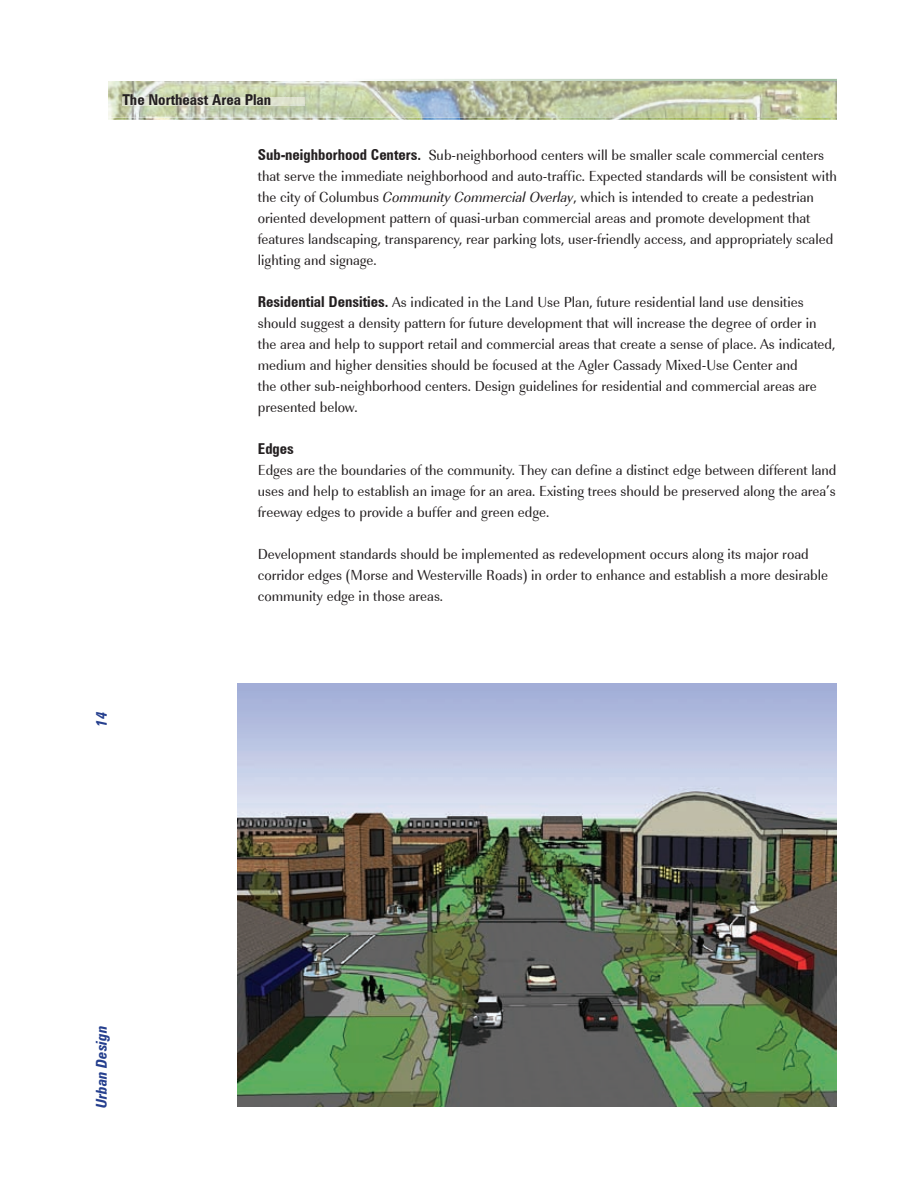
<style>
.page{position:relative;width:918px;height:1188px;background:#fff}
.page>*{position:absolute;margin:0;border:0;box-sizing:border-box;transform-origin:0 0}
.t1{font:15px/21px "URW Imperial T Regu Narr";color:#231f20}
.t2{font:700 condensed 15px "Zurich BT";color:#231f20}
.t3{font:italic 700 condensed 15px "Zurich BT";letter-spacing:-.005em;color:#253f8e}
.s1{font-family:"Zurich BT";font-weight:700;font-stretch:condensed}
.s2{font-family:"URW Imperial T Regu Narr Obli"}
</style>
<div class="page">
<img style="left:108px;top:118px;width:729px;height:2px">
<svg style="left:387px;top:79px;width:450px;height:2px"></svg>
<img style="left:108px;top:81px;width:729px;height:37px">
<img style="left:122px;top:97px;width:182px;height:8px">
<img style="left:238px;top:684px;width:599px;height:423px">
<p class="t2" style="left:122px;top:91px;width:150px">The Northeast Area Plan</p>
<p class="t1" style="left:258px;top:145px;width:581px"><span class="s1">Sub-neighborhood Centers.</span> Sub-neighborhood centers will be smaller scale commercial centers that serve the immediate neighborhood and auto-traffic. Expected standards will be consistent with the city of Columbus <span class="s2">Community Commercial Overlay</span>, which is intended to create a pedestrian oriented development pattern of quasi-urban commercial areas and promote development that features landscaping, transparency, rear parking lots, user-friendly access, and appropriately scaled lighting and signage.</p>
<p class="t1" style="left:258px;top:292px;width:579px"><span class="s1">Residential Densities.</span> As indicated in the Land Use Plan, future residential land use densities should suggest a density pattern for future development that will increase the degree of order in the area and help to support retail and commercial areas that create a sense of place. As indicated, medium and higher densities should be focused at the Agler Cassady Mixed-Use Center and<br>the other sub-neighborhood centers. Design guidelines for residential and commercial areas are presented below.</p>
<p class="t2" style="left:258px;top:439px;width:38px">Edges</p>
<p class="t1" style="left:258px;top:460px;width:580px;text-align:justify">Edges are the boundaries of the community. They can define a distinct edge between different land uses and help to establish an image for an area. Existing trees should be preserved along the area’s freeway edges to provide a buffer and green edge.</p>
<p class="t1" style="left:258px;top:544px;width:572px">Development standards should be implemented as redevelopment occurs along its major road corridor edges (Morse and Westerville Roads) in order to enhance and establish a more desirable community edge in those areas.</p>
<p class="t3" style="left:93px;top:727px;width:16px;rotate:-90deg">14</p>
<p class="t3" style="left:93px;top:1108px;width:84px;rotate:-90deg">Urban Design</p>
</div>
